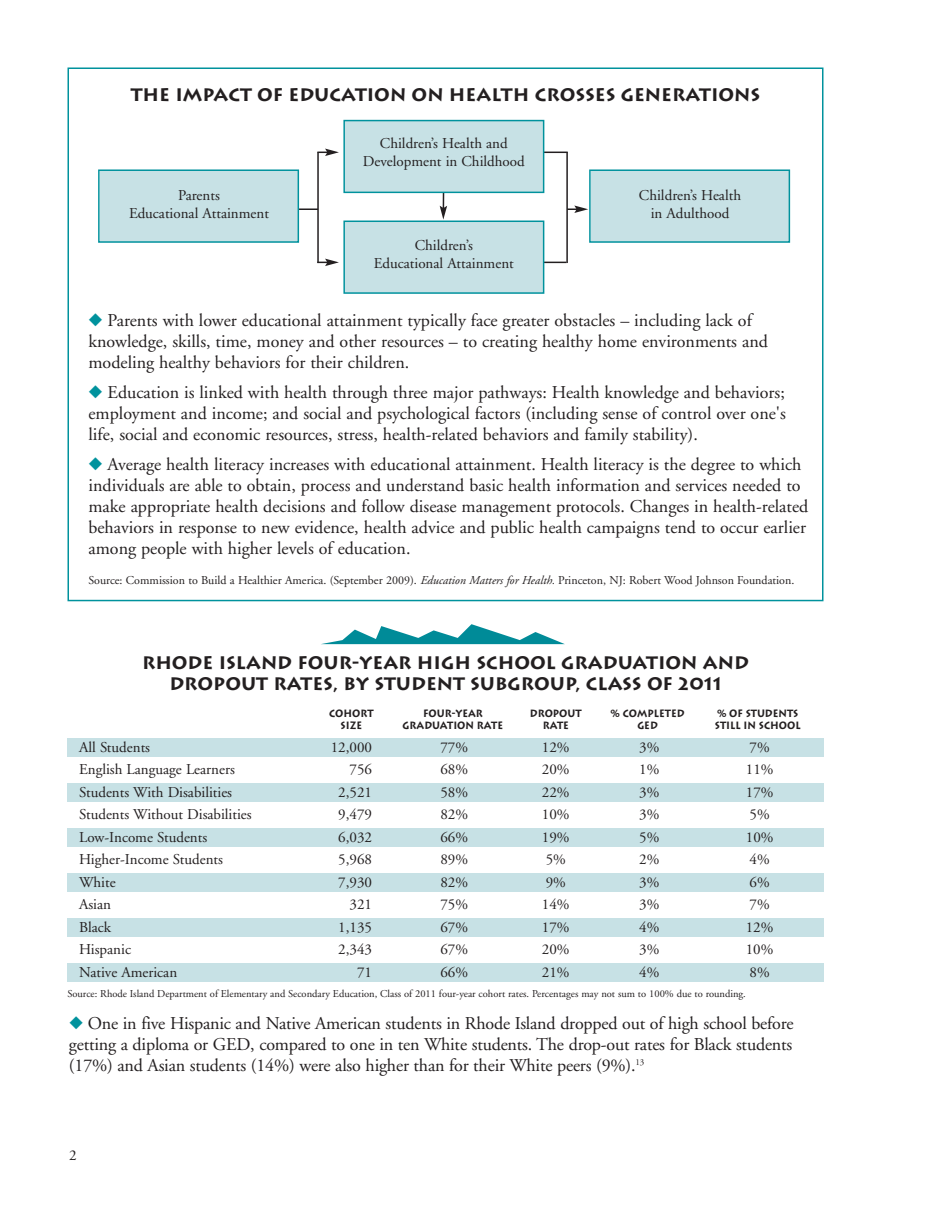
<style>
.page{position:relative;width:945px;height:1215px;background:#fff}
.page>*{position:absolute;margin:0;border:0;box-sizing:border-box;transform-origin:0 0}
.t1{font:18px/21px "Adobe Garamond";color:#231f20;text-align:justify}
.t2{font:700 18px/21.6px "Lithos";color:#231f20;text-align:center}
.t3{font:15px/18px "Adobe Garamond";color:#231f20;text-align:center}
.t4{font:12px "Adobe Garamond";color:#231f20}
.t5{font:10.5px "Adobe Garamond";color:#231f20}
.t6{font:700 10.5px "Lithos";color:#231f20;scale:.9 1}
.s1{color:#00929d}
.s2{font-style:italic}
</style>
<div class="page">
<svg style="left:544px;top:152px;width:22px;height:1px"></svg>
<svg style="left:321px;top:644px;width:244px;height:1px"></svg>
<div style="left:67px;top:738px;width:757px;height:19px;background:#c7e1e5"></div>
<div style="left:67px;top:783px;width:757px;height:19px;background:#c7e1e5"></div>
<div style="left:67px;top:828px;width:757px;height:18px;background:#c7e1e5"></div>
<div style="left:67px;top:874px;width:757px;height:18px;background:#c7e1e5"></div>
<div style="left:67px;top:918px;width:757px;height:18px;background:#c7e1e5"></div>
<div style="left:67px;top:963px;width:757px;height:18px;background:#c7e1e5"></div>
<div style="left:100px;top:171px;width:198px;height:70px;background:#c7e1e5"></div>
<div style="left:98px;top:169px;width:201px;height:74px;border:2px solid #00929d"></div>
<div style="left:591px;top:171px;width:198px;height:70px;background:#c7e1e5"></div>
<div style="left:589px;top:169px;width:201px;height:74px;border:2px solid #00929d"></div>
<div style="left:345px;top:121px;width:198px;height:71px;background:#c7e1e5"></div>
<div style="left:343px;top:120px;width:201px;height:73px;border:2px solid #00929d"></div>
<svg style="left:317px;top:149px;width:22px;height:7px"></svg>
<hr style="left:317px;top:152px;width:2px;height:111px;background:#231f20">
<hr style="left:566px;top:152px;width:2px;height:111px;background:#231f20">
<svg style="left:299px;top:191px;width:289px;height:453px"></svg>
<p class="t2" style="left:131px;top:84px;width:631px">THE IMPACT OF EDUCATION ON HEALTH CROSSES GENERATIONS</p>
<p class="t3" style="left:363px;top:136px;width:163px">Children’s Health and<br>Development in Childhood</p>
<p class="t3" style="left:129px;top:188px;width:142px">Parents<br>Educational Attainment</p>
<p class="t3" style="left:639px;top:188px;width:104px">Children’s Health in Adulthood</p>
<p class="t3" style="left:374px;top:238px;width:142px">Children’s<br>Educational Attainment</p>
<p class="t1" style="left:88px;top:311px;width:681px;text-align:left"><span class="s1">◆</span> Parents with lower educational attainment typically face greater obstacles – including lack of knowledge, skills, time, money and other resources – to creating healthy home environments and modeling healthy behaviors for their children.</p>
<p class="t1" style="left:88px;top:383px;width:699px"><span class="s1">◆</span> Education is linked with health through three major pathways: Health knowledge and behaviors; employment and income; and social and psychological factors (including sense of control over one's life, social and economic resources, stress, health-related behaviors and family stability).</p>
<p class="t1" style="left:88px;top:455px;width:721px;text-align:left"><span class="s1">◆</span> Average health literacy increases with educational attainment. Health literacy is the degree to which individuals are able to obtain, process and understand basic health information and services needed to make appropriate health decisions and follow disease management protocols. Changes in health-related behaviors in response to new evidence, health advice and public health campaigns tend to occur earlier among people with higher levels of education.</p>
<p class="t4" style="left:88px;top:575px;width:707px">Source: Commission to Build a Healthier America. (September 2009). <span class="s2">Education Matters for Health.</span> Princeton, NJ: Robert Wood Johnson Foundation.</p>
<p class="t2" style="left:142px;top:652px;width:608px">RHODE ISLAND FOUR-YEAR HIGH SCHOOL GRADUATION AND<br>DROPOUT RATES, BY STUDENT SUBGROUP, CLASS OF 2011</p>
<p class="t6" style="left:329px;top:708px;width:51px">COHORT</p>
<p class="t6" style="left:423px;top:708px;width:68px">FOUR-YEAR</p>
<p class="t6" style="left:530px;top:708px;width:59px">DROPOUT</p>
<p class="t6" style="left:611px;top:708px;width:84px">% COMPLETED</p>
<p class="t6" style="left:717px;top:708px;width:92px">% OF STUDENTS</p>
<p class="t6" style="left:341px;top:720px;width:25px">SIZE</p>
<p class="t6" style="left:403px;top:720px;width:113px">GRADUATION RATE</p>
<p class="t6" style="left:543px;top:720px;width:31px">RATE</p>
<p class="t6" style="left:637px;top:720px;width:24px">GED</p>
<p class="t6" style="left:715px;top:720px;width:97px">STILL IN SCHOOL</p>
<p class="t3" style="left:79px;top:740px;width:73px">All Students</p>
<p class="t3" style="left:331px;top:740px;width:43px">12,000</p>
<p class="t3" style="left:440px;top:740px;width:29px">77%</p>
<p class="t3" style="left:542px;top:740px;width:29px">12%</p>
<p class="t3" style="left:639px;top:740px;width:22px">3%</p>
<p class="t3" style="left:750px;top:740px;width:22px">7%</p>
<p class="t3" style="left:79px;top:762px;width:157px">English Language Learners</p>
<p class="t3" style="left:350px;top:762px;width:24px">756</p>
<p class="t3" style="left:440px;top:762px;width:29px">68%</p>
<p class="t3" style="left:542px;top:762px;width:29px">20%</p>
<p class="t3" style="left:639px;top:762px;width:22px">1%</p>
<p class="t3" style="left:746px;top:762px;width:29px">11%</p>
<p class="t3" style="left:79px;top:785px;width:155px">Students With Disabilities</p>
<p class="t3" style="left:338px;top:785px;width:35px">2,521</p>
<p class="t3" style="left:440px;top:785px;width:29px">58%</p>
<p class="t3" style="left:542px;top:785px;width:29px">22%</p>
<p class="t3" style="left:639px;top:785px;width:22px">3%</p>
<p class="t3" style="left:746px;top:785px;width:29px">17%</p>
<p class="t3" style="left:79px;top:807px;width:174px">Students Without Disabilities</p>
<p class="t3" style="left:338px;top:807px;width:35px">9,479</p>
<p class="t3" style="left:440px;top:807px;width:29px">82%</p>
<p class="t3" style="left:542px;top:807px;width:29px">10%</p>
<p class="t3" style="left:639px;top:807px;width:22px">3%</p>
<p class="t3" style="left:750px;top:807px;width:22px">5%</p>
<p class="t3" style="left:79px;top:830px;width:130px">Low-Income Students</p>
<p class="t3" style="left:338px;top:830px;width:35px">6,032</p>
<p class="t3" style="left:440px;top:830px;width:29px">66%</p>
<p class="t3" style="left:542px;top:830px;width:29px">19%</p>
<p class="t3" style="left:639px;top:830px;width:22px">5%</p>
<p class="t3" style="left:746px;top:830px;width:29px">10%</p>
<p class="t3" style="left:79px;top:852px;width:145px">Higher-Income Students</p>
<p class="t3" style="left:338px;top:852px;width:35px">5,968</p>
<p class="t3" style="left:440px;top:852px;width:29px">89%</p>
<p class="t3" style="left:546px;top:852px;width:22px">5%</p>
<p class="t3" style="left:639px;top:852px;width:22px">2%</p>
<p class="t3" style="left:750px;top:852px;width:22px">4%</p>
<p class="t3" style="left:79px;top:875px;width:38px">White</p>
<p class="t3" style="left:338px;top:875px;width:35px">7,930</p>
<p class="t3" style="left:440px;top:875px;width:29px">82%</p>
<p class="t3" style="left:546px;top:875px;width:22px">9%</p>
<p class="t3" style="left:639px;top:875px;width:22px">3%</p>
<p class="t3" style="left:750px;top:875px;width:22px">6%</p>
<p class="t3" style="left:79px;top:897px;width:33px">Asian</p>
<p class="t3" style="left:350px;top:897px;width:24px">321</p>
<p class="t3" style="left:440px;top:897px;width:29px">75%</p>
<p class="t3" style="left:542px;top:897px;width:29px">14%</p>
<p class="t3" style="left:639px;top:897px;width:22px">3%</p>
<p class="t3" style="left:750px;top:897px;width:22px">7%</p>
<p class="t3" style="left:79px;top:920px;width:33px">Black</p>
<p class="t3" style="left:338px;top:920px;width:35px">1,135</p>
<p class="t3" style="left:440px;top:920px;width:29px">67%</p>
<p class="t3" style="left:542px;top:920px;width:29px">17%</p>
<p class="t3" style="left:639px;top:920px;width:22px">4%</p>
<p class="t3" style="left:746px;top:920px;width:29px">12%</p>
<p class="t3" style="left:79px;top:942px;width:53px">Hispanic</p>
<p class="t3" style="left:338px;top:942px;width:35px">2,343</p>
<p class="t3" style="left:440px;top:942px;width:29px">67%</p>
<p class="t3" style="left:542px;top:942px;width:29px">20%</p>
<p class="t3" style="left:639px;top:942px;width:22px">3%</p>
<p class="t3" style="left:746px;top:942px;width:29px">10%</p>
<p class="t3" style="left:79px;top:965px;width:100px">Native American</p>
<p class="t3" style="left:357px;top:965px;width:16px">71</p>
<p class="t3" style="left:440px;top:965px;width:29px">66%</p>
<p class="t3" style="left:542px;top:965px;width:29px">21%</p>
<p class="t3" style="left:639px;top:965px;width:22px">4%</p>
<p class="t3" style="left:750px;top:965px;width:22px">8%</p>
<p class="t5" style="left:68px;top:989px;width:680px">Source: Rhode Island Department of Elementary and Secondary Education, Class of 2011 four-year cohort rates. Percentages may not sum to 100% due to rounding.</p>
<p class="t1" style="left:69px;top:1014px;width:726px"><span class="s1">◆</span> One in five Hispanic and Native American students in Rhode Island dropped out of high school before getting a diploma or GED, compared to one in ten White students. The drop-out rates for Black students (17%) and Asian students (14%) were also higher than for their White peers (9%).<sup>13</sup></p>
<p class="t3" style="left:69px;top:1147px;width:9px">2</p>
</div>
